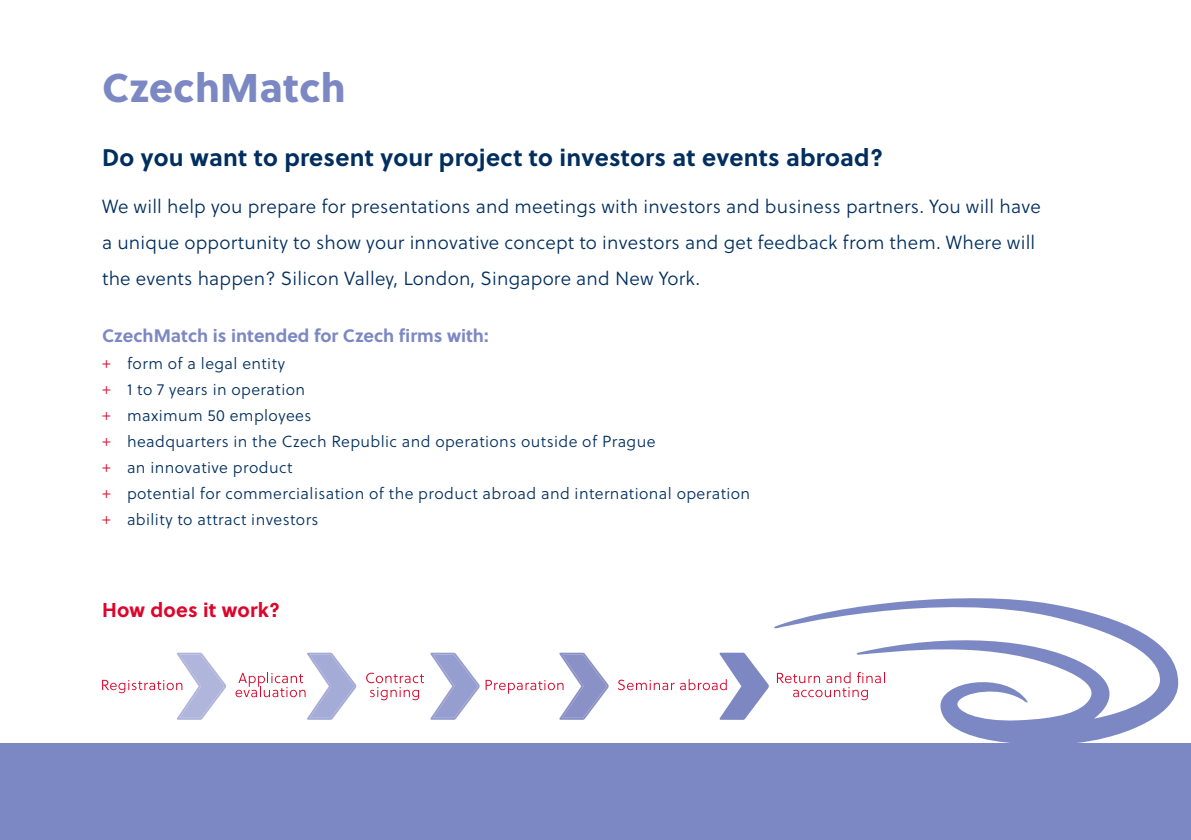
<style>
.page{position:relative;width:1191px;height:840px;background:#fff}
.page>*{position:absolute;margin:0;border:0;box-sizing:border-box;transform-origin:0 0}
.t1{font:40px "Soleil Xb";letter-spacing:.01em;color:#7c88c3}
.t2{font:700 24px "Soleil";letter-spacing:.01em;color:#002e5f}
.t3{font:700 20px "Soleil";letter-spacing:.01em;color:#dd052b}
.t4{font:19px/36px "Soleil Lt";letter-spacing:.01em;color:#002e5f}
.t5{font:700 18px "Soleil";color:#7c88c3}
.t6{font:16px "Soleil Lt";letter-spacing:.025em;color:#002e5f}
.t7{font:16px "Soleil Lt";color:#dc0b30}
</style>
<div class="page">
<div style="left:0;top:743px;width:1191px;height:96px;background:#7c88c3"></div>
<svg style="left:774px;top:598px;width:404px;height:145px"></svg>
<svg style="left:366px;top:672px;width:58px;height:28px"></svg>
<svg style="left:777px;top:671px;width:107px;height:29px"></svg>
<svg style="left:102px;top:652px;width:124px;height:67px"></svg>
<svg style="left:430px;top:652px;width:49px;height:67px"></svg>
<svg style="left:235px;top:652px;width:121px;height:67px"></svg>
<svg style="left:485px;top:652px;width:123px;height:67px"></svg>
<svg style="left:618px;top:679px;width:56px;height:10px"></svg>
<svg style="left:680px;top:652px;width:89px;height:67px"></svg>
<p class="t1" style="left:102px;top:56px;width:245px">CzechMatch</p>
<p class="t2" style="left:102px;top:138px;width:782px">Do you want to present your project to investors at events abroad?</p>
<p class="t4" style="left:102px;top:188px;width:940px">We will help you prepare for presentations and meetings with investors and business partners. You will have a unique opportunity to show your innovative concept to investors and get feedback from them. Where will the events happen? Silicon Valley, London, Singapore and New York.</p>
<p class="t5" style="left:102px;top:321px;width:388px">CzechMatch is intended for Czech firms with:</p>
<p class="t7" style="left:102px;top:352px;width:10px">+</p>
<p class="t7" style="left:102px;top:378px;width:10px">+</p>
<p class="t7" style="left:102px;top:404px;width:10px">+</p>
<p class="t7" style="left:102px;top:430px;width:10px">+</p>
<p class="t7" style="left:102px;top:456px;width:10px">+</p>
<p class="t7" style="left:102px;top:482px;width:10px">+</p>
<p class="t7" style="left:102px;top:508px;width:10px">+</p>
<p class="t6" style="left:127px;top:352px;width:159px">form of a legal entity</p>
<p class="t6" style="left:127px;top:378px;width:179px">1 to 7 years in operation</p>
<p class="t6" style="left:127px;top:404px;width:186px">maximum 50 employees</p>
<p class="t6" style="left:127px;top:430px;width:530px">headquarters in the Czech Republic and operations outside of Prague</p>
<p class="t6" style="left:127px;top:456px;width:167px">an innovative product</p>
<p class="t6" style="left:127px;top:482px;width:624px">potential for commercialisation of the product abroad and international operation</p>
<p class="t6" style="left:127px;top:508px;width:193px">ability to attract investors</p>
<p class="t3" style="left:102px;top:593px;width:180px">How does it work?</p>
</div>
